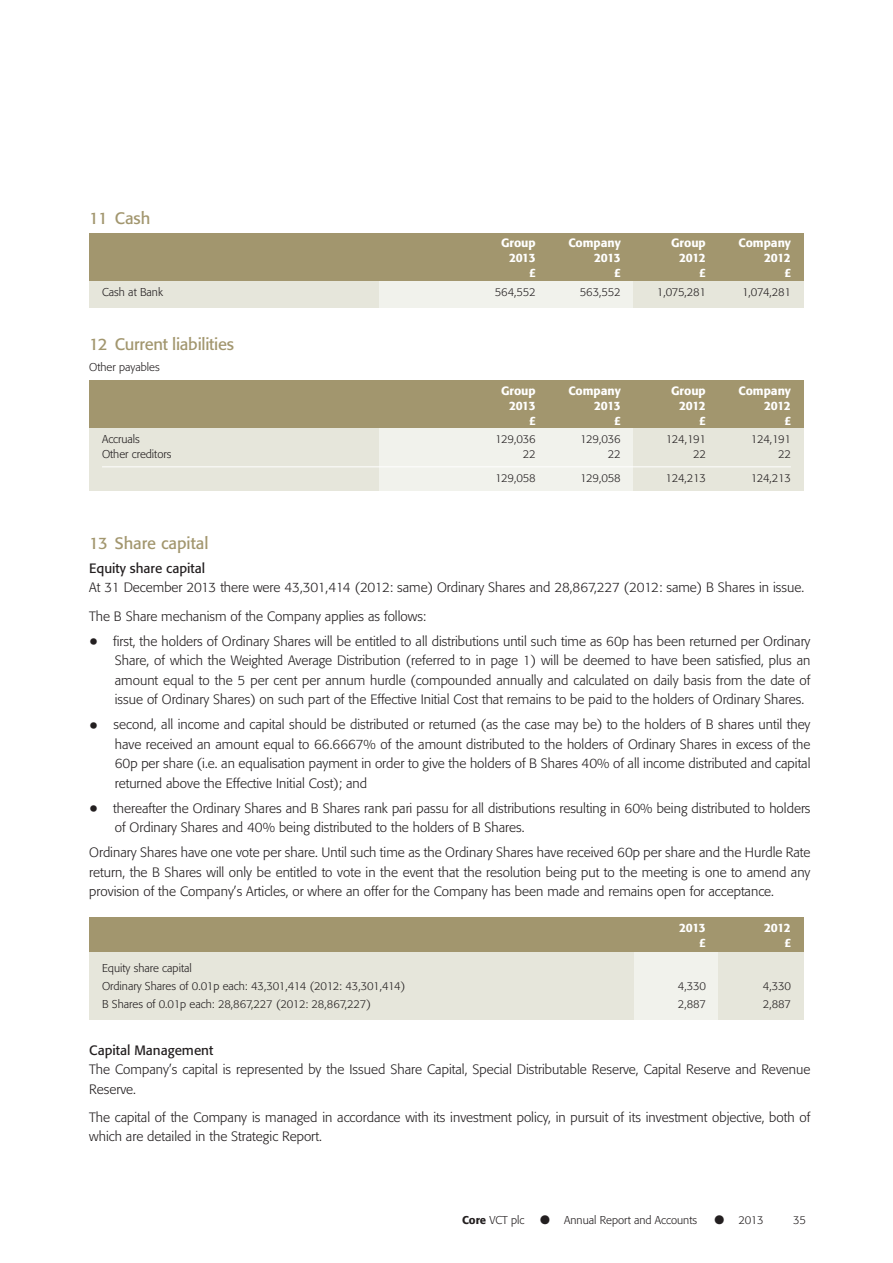
<style>
.page{position:relative;width:893px;height:1263px;background:#fff}
.page>*{position:absolute;margin:0;border:0;box-sizing:border-box;transform-origin:0 0}
.t1{font:16.5px "Formata";letter-spacing:-.015em;color:#a2966e}
.t2{font:300 13.5px/19.5px "Formata";color:#231f20}
.t3{font:13.5px "Formata";color:#231f20}
.t4{font:500 12px "Formata";color:#fff}
.t5{font:300 11.25px/18px "Formata";color:#231f20}
.s1{font-size:27px}
.s2{font-weight:500}
.s3{font-size:37.5px}
</style>
<div class="page">
<div style="left:89px;top:233px;width:715px;height:75px;background:#f1f2ec"></div>
<div style="left:89px;top:233px;width:289px;height:75px;background:#e6e6db"></div>
<div style="left:633px;top:233px;width:171px;height:75px;background:#e6e6db"></div>
<div style="left:89px;top:233px;width:715px;height:48px;background:#a2966e"></div>
<div style="left:89px;top:380px;width:715px;height:111px;background:#f1f2ec"></div>
<div style="left:89px;top:380px;width:289px;height:111px;background:#e6e6db"></div>
<div style="left:633px;top:380px;width:171px;height:111px;background:#e6e6db"></div>
<div style="left:89px;top:380px;width:715px;height:48px;background:#a2966e"></div>
<hr style="left:102px;top:466px;width:689px;height:1px;background:#fff">
<div style="left:89px;top:918px;width:715px;height:102px;background:#f1f2ec"></div>
<div style="left:89px;top:918px;width:545px;height:102px;background:#e6e6db"></div>
<div style="left:719px;top:918px;width:85px;height:102px;background:#e6e6db"></div>
<div style="left:89px;top:918px;width:715px;height:34px;background:#a2966e"></div>
<p class="t1" style="left:89px;top:211px;width:63px">11 Cash</p>
<p class="t4" style="left:501px;top:238px;width:36px">Group</p>
<p class="t4" style="left:568px;top:238px;width:54px">Company</p>
<p class="t4" style="left:671px;top:238px;width:36px">Group</p>
<p class="t4" style="left:738px;top:238px;width:54px">Company</p>
<p class="t4" style="left:509px;top:253px;width:28px">2013</p>
<p class="t4" style="left:594px;top:253px;width:28px">2013</p>
<p class="t4" style="left:679px;top:253px;width:28px">2012</p>
<p class="t4" style="left:764px;top:253px;width:28px">2012</p>
<p class="t4" style="left:530px;top:268px;width:8px">£</p>
<p class="t4" style="left:615px;top:268px;width:8px">£</p>
<p class="t4" style="left:700px;top:268px;width:8px">£</p>
<p class="t4" style="left:785px;top:268px;width:8px">£</p>
<p class="t4" style="left:529px;top:253px;width:8px">2</p>
<p class="t4" style="left:614px;top:253px;width:8px">2</p>
<p class="t4" style="left:699px;top:253px;width:8px">1</p>
<p class="t4" style="left:784px;top:253px;width:8px">1</p>
<p class="t5" style="left:656px;top:283px;width:52px">3 64 336</p>
<p class="t5" style="left:741px;top:283px;width:52px">3 64 336</p>
<p class="t5" style="left:102px;top:283px;width:62px">Cash at Bank</p>
<p class="t5" style="left:495px;top:283px;width:42px">564,552</p>
<p class="t5" style="left:580px;top:283px;width:42px">563,552</p>
<p class="t5" style="left:657px;top:283px;width:50px">1,075,281</p>
<p class="t5" style="left:742px;top:283px;width:50px">1,074,281</p>
<p class="t1" style="left:89px;top:337px;width:146px">12 Current liabilities</p>
<p class="t5" style="left:89px;top:359px;width:72px">Other payables</p>
<p class="t4" style="left:529px;top:400px;width:8px">2</p>
<p class="t4" style="left:614px;top:400px;width:8px">2</p>
<p class="t4" style="left:699px;top:400px;width:8px">1</p>
<p class="t4" style="left:784px;top:400px;width:8px">1</p>
<p class="t5" style="left:102px;top:431px;width:62px">Cash t Bank</p>
<p class="t5" style="left:656px;top:431px;width:52px">3,645 336</p>
<p class="t5" style="left:741px;top:431px;width:52px">3,64 336</p>
<p class="t4" style="left:501px;top:385px;width:36px">Group</p>
<p class="t4" style="left:568px;top:385px;width:54px">Company</p>
<p class="t4" style="left:671px;top:385px;width:36px">Group</p>
<p class="t4" style="left:738px;top:385px;width:54px">Company</p>
<p class="t4" style="left:509px;top:400px;width:28px">2013</p>
<p class="t4" style="left:594px;top:400px;width:28px">2013</p>
<p class="t4" style="left:679px;top:400px;width:28px">2012</p>
<p class="t4" style="left:764px;top:400px;width:28px">2012</p>
<p class="t4" style="left:530px;top:415px;width:8px">£</p>
<p class="t4" style="left:615px;top:415px;width:8px">£</p>
<p class="t4" style="left:700px;top:415px;width:8px">£</p>
<p class="t4" style="left:785px;top:415px;width:8px">£</p>
<p class="t5" style="left:102px;top:431px;width:39px">Accruals</p>
<p class="t5" style="left:495px;top:431px;width:42px">129,036</p>
<p class="t5" style="left:580px;top:431px;width:42px">129,036</p>
<p class="t5" style="left:666px;top:431px;width:42px">124,191</p>
<p class="t5" style="left:751px;top:431px;width:42px">124,191</p>
<p class="t5" style="left:102px;top:446px;width:71px">Other creditors</p>
<p class="t5" style="left:523px;top:446px;width:14px">22</p>
<p class="t5" style="left:608px;top:446px;width:14px">22</p>
<p class="t5" style="left:693px;top:446px;width:14px">22</p>
<p class="t5" style="left:778px;top:446px;width:14px">22</p>
<p class="t5" style="left:495px;top:470px;width:42px">129,058</p>
<p class="t5" style="left:580px;top:470px;width:42px">129,058</p>
<p class="t5" style="left:666px;top:470px;width:42px">124,213</p>
<p class="t5" style="left:751px;top:470px;width:42px">124,213</p>
<p class="t1" style="left:89px;top:536px;width:121px">13 Share capital</p>
<p class="t3" style="left:89px;top:563px;width:117px">Equity share capital</p>
<p class="t2" style="left:89px;top:575px;width:716px;line-height:28.3px">At 31 December 2013 there were 43,301,414 (2012: same) Ordinary Shares and 28,867,227 (2012: same) B Shares in issue.<br>The B Share mechanism of the Company applies as follows:</p>
<p class="t2" style="left:115px;top:632px;width:697px;text-align:justify;text-indent:-26px"><span class="s1">•</span> first, the holders of Ordinary Shares will be entitled to all distributions until such time as 60p has been returned per Ordinary Share, of which the Weighted Average Distribution (referred to in page 1) will be deemed to have been satisfied, plus an amount equal to the 5 per cent per annum hurdle (compounded annually and calculated on daily basis from the date of issue of Ordinary Shares) on such part of the Effective Initial Cost that remains to be paid to the holders of Ordinary Shares.</p>
<p class="t2" style="left:115px;top:716px;width:697px;text-align:justify;text-indent:-26px"><span class="s1">•</span> second, all income and capital should be distributed or returned (as the case may be) to the holders of B shares until they have received an amount equal to 66.6667% of the amount distributed to the holders of Ordinary Shares in excess of the 60p per share (i.e. an equalisation payment in order to give the holders of B Shares 40% of all income distributed and capital returned above the Effective Initial Cost); and</p>
<p class="t2" style="left:115px;top:799px;width:697px;text-indent:-26px"><span class="s1">•</span> thereafter the Ordinary Shares and B Shares rank pari passu for all distributions resulting in 60% being distributed to holders of Ordinary Shares and 40% being distributed to the holders of B Shares.</p>
<p class="t2" style="left:89px;top:844px;width:723px;text-align:justify">Ordinary Shares have one vote per share. Until such time as the Ordinary Shares have received 60p per share and the Hurdle Rate return, the B Shares will only be entitled to vote in the event that the resolution being put to the meeting is one to amend any provision of the Company’s Articles, or where an offer for the Company has been made and remains open for acceptance.</p>
<p class="t4" style="left:678px;top:920px;width:28px">2012</p>
<p class="t4" style="left:763px;top:920px;width:28px">2011</p>
<p class="t4" style="left:700px;top:935px;width:8px">£</p>
<p class="t4" style="left:785px;top:935px;width:8px">£</p>
<p class="t5" style="left:102px;top:956px;width:304px">Equity share capital<br>Ordinary Shares of 0.01p each: 43,301,414 (2011: 43,301,414)</p>
<p class="t4" style="left:671px;top:922px;width:36px">Group</p>
<p class="t4" style="left:738px;top:922px;width:54px">Company</p>
<p class="t4" style="left:679px;top:922px;width:28px">2013</p>
<p class="t4" style="left:764px;top:922px;width:28px">2012</p>
<p class="t4" style="left:700px;top:937px;width:8px">£</p>
<p class="t4" style="left:785px;top:937px;width:8px">£</p>
<p class="t5" style="left:102px;top:960px;width:305px">Equity share capital<br>Ordinary Shares of 0.01p each: 43,301,414 (2012: 43,301,414)</p>
<p class="t5" style="left:762px;top:974px;width:29px">4,330</p>
<p class="t5" style="left:678px;top:978px;width:30px">4,330</p>
<p class="t5" style="left:763px;top:978px;width:30px">4,330</p>
<p class="t5" style="left:102px;top:992px;width:269px">B Shares of 0.01p each: 28,867,227 (2011: 28,867,227)</p>
<p class="t5" style="left:762px;top:992px;width:29px">2,887</p>
<p class="t3" style="left:89px;top:1044px;width:126px">Capital Management</p>
<p class="t2" style="left:89px;top:1061px;width:723px">The Company’s capital is represented by the Issued Share Capital, Special Distributable Reserve, Capital Reserve and Revenue<br>Reserve.</p>
<p class="t2" style="left:89px;top:1108px;width:723px">The capital of the Company is managed in accordance with its investment policy, in pursuit of its investment objective, both of which are detailed in the Strategic Report.</p>
<p class="t5" style="left:102px;top:996px;width:270px">B Shares of 0.01p each: 28,867,227 (2012: 28,867,227)</p>
<p class="t5" style="left:678px;top:996px;width:30px">2,887</p>
<p class="t5" style="left:763px;top:996px;width:30px">2,887</p>
<p class="t5" style="left:462px;top:1212px;width:64px"><span class="s2">Core</span> VCT plc</p>
<p class="t5" style="left:539px;top:1212px;width:160px"><span class="s3">•</span> Annual Report and Accounts</p>
<p class="t5" style="left:713px;top:1212px;width:52px"><span class="s3">•</span> 2013</p>
<p class="t5" style="left:793px;top:1212px;width:14px">35</p>
</div>
